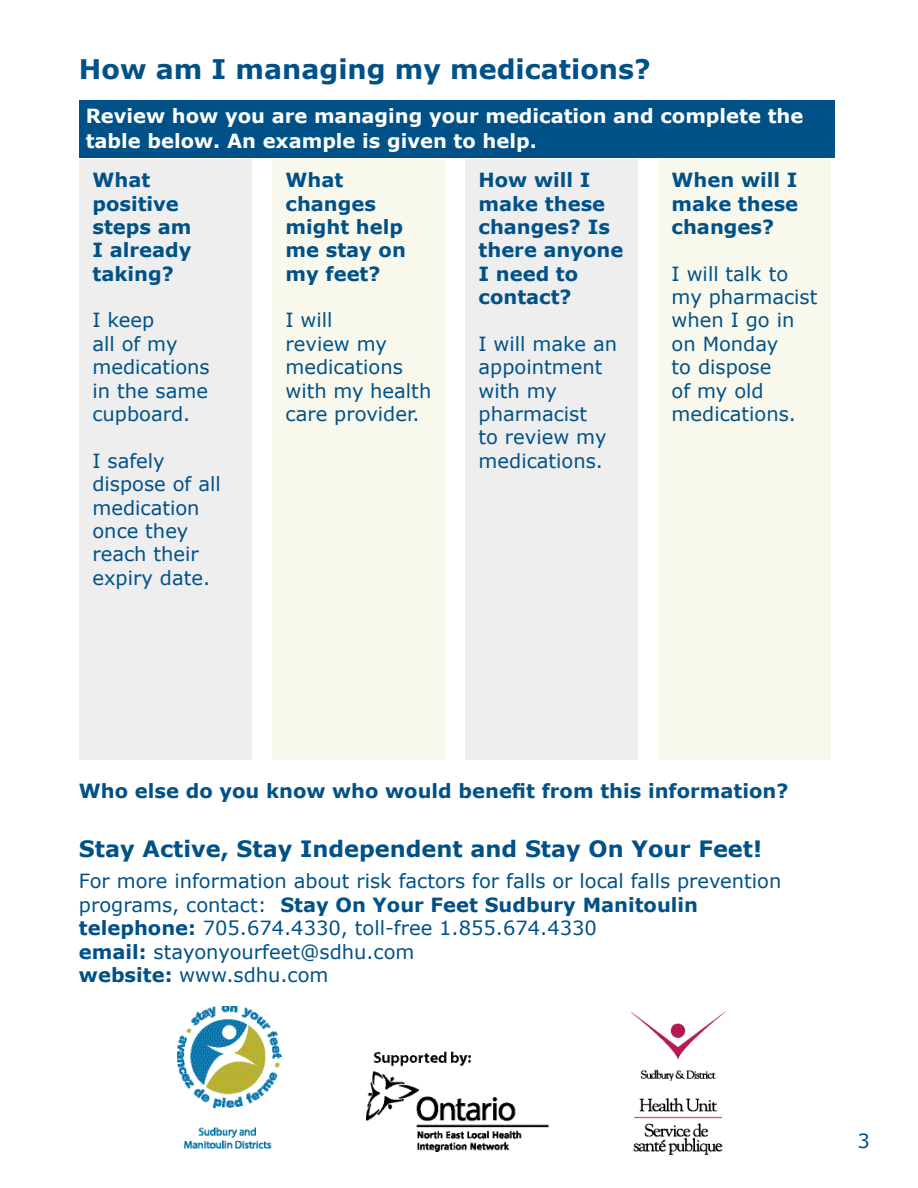
<style>
.page{position:relative;width:918px;height:1188px;background:#fff}
.page>*{position:absolute;margin:0;border:0;box-sizing:border-box;transform-origin:0 0}
.Heading_3{font:700 27px "Verdana";color:#005187}
.t1{font:700 22.5px "Verdana";color:#005187}
.t2{font:19.5px/23.4px "Verdana";color:#005187}
.t3{font:700 19.5px/23.4px "Verdana";color:#005187}
.t4{font:700 19.5px/25.5px "Verdana";color:#fff}
.s1{font-weight:700}
</style>
<div class="page">
<div style="left:79px;top:159px;width:173px;height:601px;background:#eeeeef"></div>
<div style="left:272px;top:159px;width:173px;height:601px;background:#f9f8ec"></div>
<div style="left:465px;top:159px;width:173px;height:601px;background:#eeeeef"></div>
<div style="left:658px;top:159px;width:173px;height:601px;background:#f9f8ec"></div>
<div style="left:79px;top:100px;width:756px;height:58px;background:#005187"></div>
<img style="left:367px;top:1051px;width:181px;height:101px">
<img style="left:177px;top:1006px;width:104px;height:143px">
<img style="left:632px;top:1012px;width:93px;height:143px">
<h3 class="Heading_3" style="left:79px;top:50px;width:573px">How am I managing my medications?</h3>
<p class="t4" style="left:86px;top:102px;width:719px">Review how you are managing your medication and complete the table below. An example is given to help.</p>
<p class="t3" style="left:92px;top:168px;width:101px">What positive steps am<br>I already taking?</p>
<p class="t2" style="left:92px;top:308px;width:119px">I keep<br>all of my medications in the same cupboard.</p>
<p class="t2" style="left:92px;top:449px;width:130px">I safely dispose of all medication once they reach their expiry date.</p>
<p class="t3" style="left:286px;top:168px;width:122px">What changes might help me stay on my feet?</p>
<p class="t2" style="left:286px;top:308px;width:147px">I will<br>review my medications with my health care provider.</p>
<p class="t3" style="left:479px;top:168px;width:146px">How will I make these changes? Is there anyone<br>I need to contact?</p>
<p class="t2" style="left:479px;top:332px;width:140px">I will make an appointment with my pharmacist<br>to review my medications.</p>
<p class="t3" style="left:672px;top:168px;width:128px;text-align:justify">When will I make these changes?</p>
<p class="t2" style="left:672px;top:262px;width:147px">I will talk to my pharmacist when I go in on Monday<br>to dispose<br>of my old medications.</p>
<p class="t3" style="left:79px;top:779px;width:711px">Who else do you know who would benefit from this information?</p>
<p class="t1" style="left:79px;top:833px;width:685px">Stay Active, Stay Independent and Stay On Your Feet!</p>
<p class="t2" style="left:79px;top:869px;width:704px">For more information about risk factors for falls or local falls prevention programs, contact: <span class="s1">Stay On Your Feet Sudbury Manitoulin</span></p>
<p class="t2" style="left:79px;top:916px;width:519px"><span class="s1">telephone:</span> 705.674.4330, toll-free 1.855.674.4330</p>
<p class="t2" style="left:79px;top:940px;width:337px"><span class="s1">email:</span> stayonyourfeet@sdhu.com</p>
<p class="t2" style="left:79px;top:963px;width:251px"><span class="s1">website:</span> www.sdhu.com</p>
<p class="t2" style="left:858px;top:1129px;width:14px">3</p>
</div>
